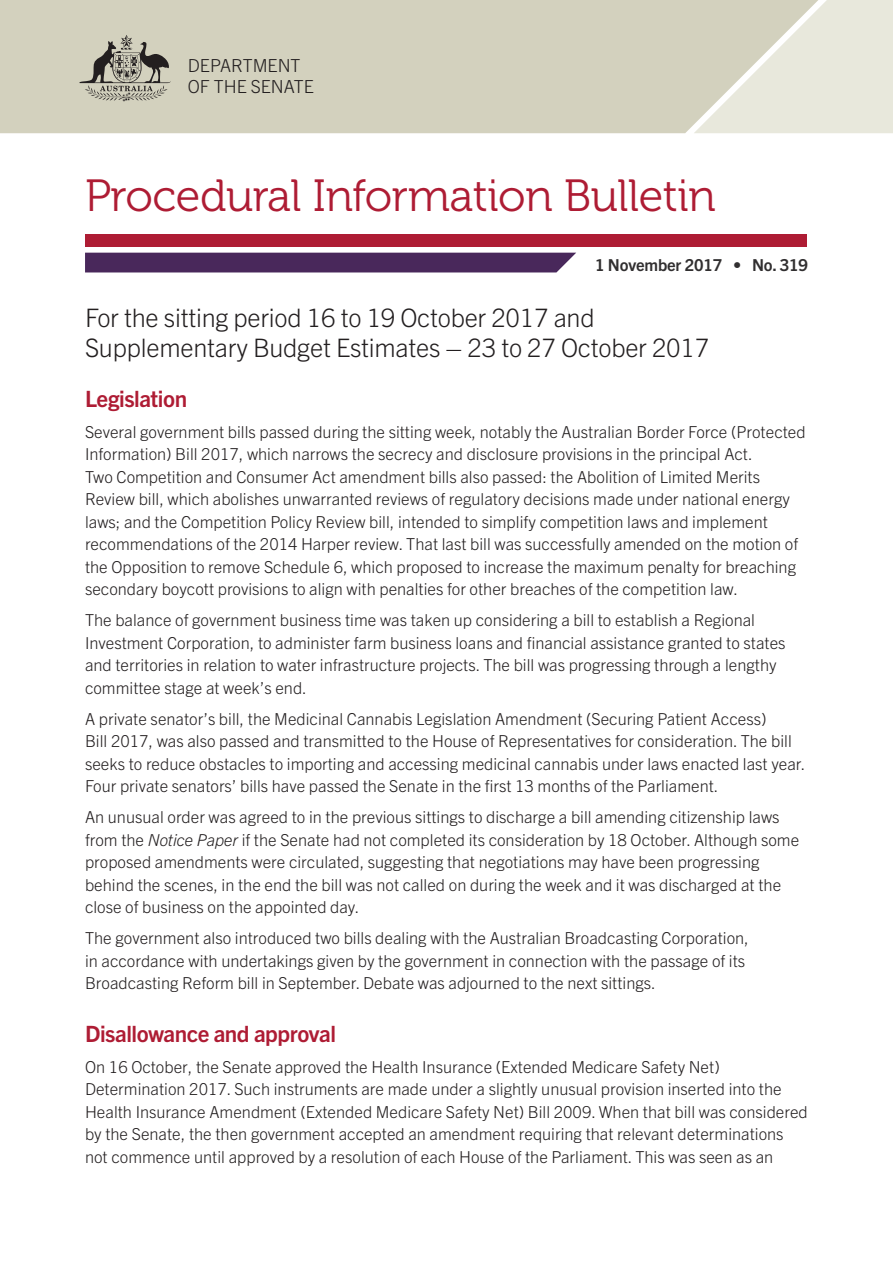
<style>
.page{position:relative;width:893px;height:1263px;background:#fff}
.page>*{position:absolute;margin:0;border:0;box-sizing:border-box;transform-origin:0 0}
.t1{font:45px "Museo 300";letter-spacing:-.01em;color:#ae1c34}
.Sitting_period{font:300 25.5px/30px "Trade Gothic Next LT Pro";letter-spacing:-.01em;color:#231f20}
.Heading_2{font:700 22.5px "Trade Gothic Next LT Pro";letter-spacing:-.02em;color:#ae1c34}
.t2{font:300 18px/20.5px "Trade Gothic Next LT Pro";color:#231f20}
.Body{font:300 16.5px/22.5px "Trade Gothic Next LT Pro";color:#231f20}
.Date{font:700 16.5px "Trade Gothic Next LT Pro";letter-spacing:-.01em;color:#312f30}
.s1{font-style:italic}
</style>
<div class="page">
<div style="left:0;top:0;width:694px;height:133px;background:#d3d1be"></div>
<div style="left:85px;top:235px;width:722px;height:12px;background:#ae1c34"></div>
<div style="left:85px;top:253px;width:491px;height:19px;background:#49285b"></div>
<svg style="left:79px;top:35px;width:92px;height:67px;background:#a7a597"></svg>
<svg style="left:694px;top:0;width:199px;height:133px;background:#e2e2d4"></svg>
<p class="t2" style="left:188px;top:54px;width:127px">DEPARTMENT<br>OF THE SENATE</p>
<h1 class="t1" style="left:85px;top:171px;width:632px">Procedural Information Bulletin</h1>
<p class="Date" style="left:595px;top:254px;width:214px">1 November 2017 • No. 319</p>
<p class="Sitting_period" style="left:85px;top:301px;width:626px">For the sitting period 16 to 19 October 2017 and<br>Supplementary Budget Estimates – 23 to 27 October 2017</p>
<p class="Heading_2" style="left:85px;top:383px;width:104px">Legislation</p>
<p class="Body" style="left:85px;top:419px;width:722px">Several government bills passed during the sitting week, notably the Australian Border Force (Protected Information) Bill 2017, which narrows the secrecy and disclosure provisions in the principal Act.<br>Two Competition and Consumer Act amendment bills also passed: the Abolition of Limited Merits Review bill, which abolishes unwarranted reviews of regulatory decisions made under national energy laws; and the Competition Policy Review bill, intended to simplify competition laws and implement recommendations of the 2014 Harper review. That last bill was successfully amended on the motion of the Opposition to remove Schedule 6, which proposed to increase the maximum penalty for breaching secondary boycott provisions to align with penalties for other breaches of the competition law.</p>
<p class="Body" style="left:85px;top:608px;width:702px">The balance of government business time was taken up considering a bill to establish a Regional Investment Corporation, to administer farm business loans and financial assistance granted to states and territories in relation to water infrastructure projects. The bill was progressing through a lengthy committee stage at week’s end.</p>
<p class="Body" style="left:85px;top:706px;width:722px">A private senator’s bill, the Medicinal Cannabis Legislation Amendment (Securing Patient Access)<br>Bill 2017, was also passed and transmitted to the House of Representatives for consideration. The bill seeks to reduce obstacles to importing and accessing medicinal cannabis under laws enacted last year.<br>Four private senators’ bills have passed the Senate in the first 13 months of the Parliament.</p>
<p class="Body" style="left:85px;top:805px;width:716px">An unusual order was agreed to in the previous sittings to discharge a bill amending citizenship laws from the <span class="s1">Notice Paper</span> if the Senate had not completed its consideration by 18 October. Although some proposed amendments were circulated, suggesting that negotiations may have been progressing behind the scenes, in the end the bill was not called on during the week and it was discharged at the close of business on the appointed day.</p>
<p class="Body" style="left:85px;top:926px;width:665px">The government also introduced two bills dealing with the Australian Broadcasting Corporation, in accordance with undertakings given by the government in connection with the passage of its<br>Broadcasting Reform bill in September. Debate was adjourned to the next sittings.</p>
<p class="Heading_2" style="left:85px;top:1018px;width:253px">Disallowance and approval</p>
<p class="Body" style="left:85px;top:1054px;width:724px">On 16 October, the Senate approved the Health Insurance (Extended Medicare Safety Net)<br>Determination 2017. Such instruments are made under a slightly unusual provision inserted into the Health Insurance Amendment (Extended Medicare Safety Net) Bill 2009. When that bill was considered by the Senate, the then government accepted an amendment requiring that relevant determinations not commence until approved by a resolution of each House of the Parliament. This was seen as an</p>
</div>
